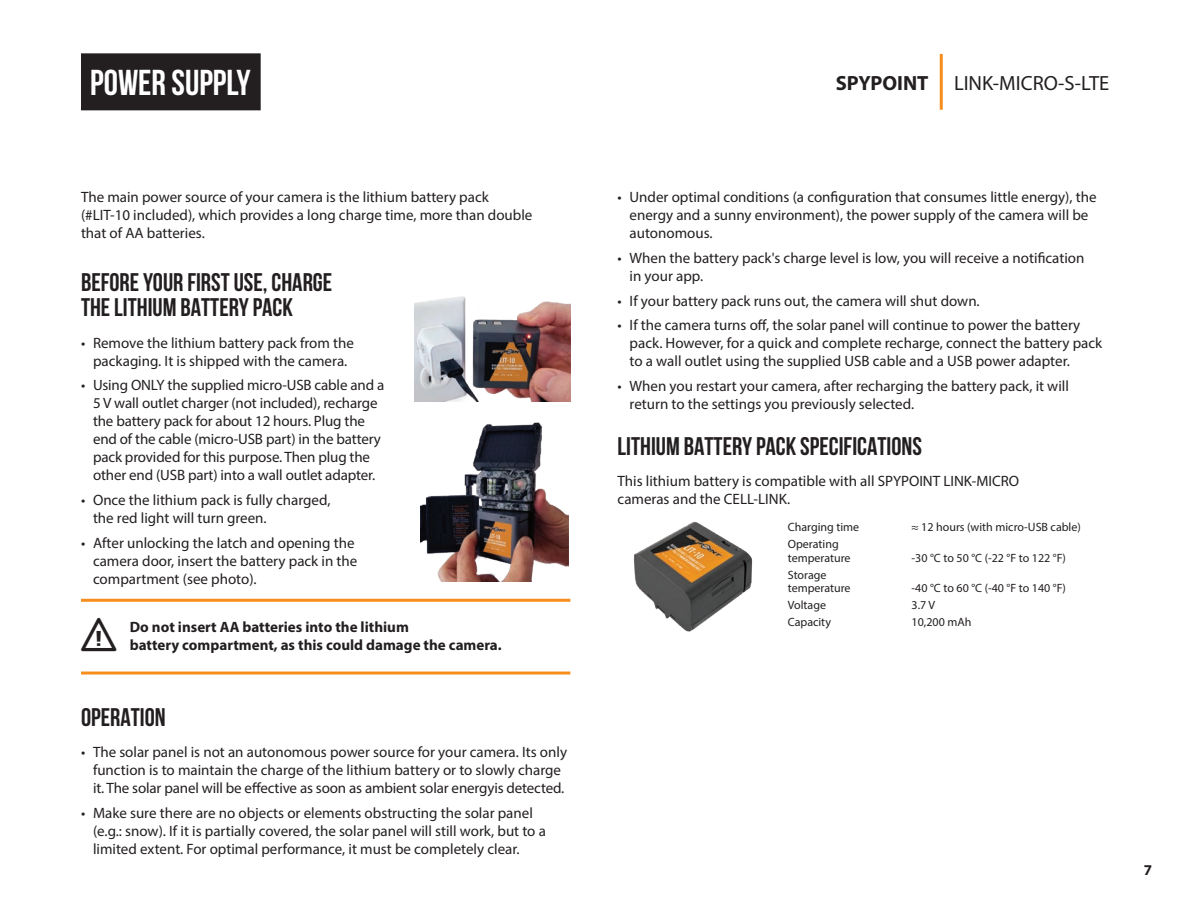
<style>
.page{position:relative;width:1188px;height:918px;background:#fff}
.page>*{position:absolute;margin:0;border:0;box-sizing:border-box;transform-origin:0 0}
.t1{font:700 36px "Bebas Neue";color:#fff}
.t2{font:700 25.5px/25.5px "Bebas Neue";color:#231f20}
.t3{font:20.55px "Myriad Pro";color:#231f20}
.t4{font:700 20.55px "Myriad Pro";color:#231f20}
.t5{font:15px/18px "Myriad Pro";color:#231f20}
.t6{font:700 15px/18px "Myriad Pro";color:#231f20}
.t7{font:12px/13.5px "Myriad Pro";color:#231f20}
</style>
<div class="page">
<hr style="left:940px;top:54px;width:3px;height:56px;background:#f68e1e">
<hr style="left:81px;top:599px;width:489px;height:3px;background:#f68e1e">
<hr style="left:81px;top:672px;width:489px;height:3px;background:#f68e1e">
<img style="left:414px;top:296px;width:157px;height:106px">
<img style="left:420px;top:422px;width:148px;height:159px">
<img style="left:634px;top:521px;width:119px;height:111px">
<div style="left:81px;top:53px;width:180px;height:57px;background:#231f20"></div>
<h1 class="t1" style="left:90px;top:63px;width:162px">POWER SUPPLY</h1>
<p class="t5" style="left:81px;top:188px;width:453px">The main power source of your camera is the lithium battery pack (#LIT-10 included), which provides a long charge time, more than double that of AA batteries.</p>
<h2 class="t2" style="left:81px;top:269px;width:253px">BEFORE YOUR FIRST USE, CHARGE<br>THE LITHIUM BATTERY PACK</h2>
<p class="t5" style="left:81px;top:333px;width:274px;text-align:center">• Remove the lithium battery pack from the packaging. It is shipped with the camera.</p>
<p class="t5" style="left:81px;top:376px;width:305px;text-align:center">• Using ONLY the supplied micro-USB cable and a 5 V wall outlet charger (not included), recharge the battery pack for about 12 hours. Plug the<br>end of the cable (micro-USB part) in the battery pack provided for this purpose. Then plug the other end (USB part) into a wall outlet adapter.</p>
<p class="t5" style="left:93px;top:491px;width:239px;text-indent:-12px">• Once the lithium pack is fully charged, the red light will turn green.</p>
<p class="t5" style="left:93px;top:534px;width:266px;text-indent:-12px">• After unlocking the latch and opening the camera door, insert the battery pack in the compartment (see photo).</p>
<p class="t6" style="left:130px;top:617px;width:373px">Do not insert AA batteries into the lithium<br>battery compartment, as this could damage the camera.</p>
<h2 class="t2" style="left:81px;top:704px;width:86px">OPERATION</h2>
<p class="t5" style="left:93px;top:743px;width:476px;text-indent:-12px">• The solar panel is not an autonomous power source for your camera. Its only function is to maintain the charge of the lithium battery or to slowly charge it. The solar panel will be effective as soon as ambient solar energyis detected.</p>
<p class="t5" style="left:93px;top:804px;width:454px;text-indent:-12px">• Make sure there are no objects or elements obstructing the solar panel (e.g.: snow). If it is partially covered, the solar panel will still work, but to a limited extent. For optimal performance, it must be completely clear.</p>
<h3 class="t4" style="left:836px;top:69px;width:94px">SPYPOINT</h3>
<h3 class="t3" style="left:954px;top:70px;width:157px">LINK-MICRO-S-LTE</h3>
<p class="t5" style="left:630px;top:188px;width:468px;text-indent:-12px">• Under optimal conditions (a configuration that consumes little energy), the energy and a sunny environment), the power supply of the camera will be autonomous.</p>
<p class="t5" style="left:630px;top:249px;width:456px;text-indent:-12px">• When the battery pack's charge level is low, you will receive a notification in your app.</p>
<p class="t5" style="left:618px;top:291px;width:364px">• If your battery pack runs out, the camera will shut down.</p>
<p class="t5" style="left:630px;top:316px;width:474px;text-indent:-12px">• If the camera turns off, the solar panel will continue to power the battery pack. However, for a quick and complete recharge, connect the battery pack to a wall outlet using the supplied USB cable and a USB power adapter.</p>
<p class="t5" style="left:630px;top:377px;width:441px;text-indent:-12px">• When you restart your camera, after recharging the battery pack, it will return to the settings you previously selected.</p>
<h2 class="t2" style="left:618px;top:433px;width:306px">LITHIUM BATTERY PACK SPECIFICATIONS</h2>
<p class="t5" style="left:618px;top:472px;width:403px">This lithium battery is compatible with all SPYPOINT LINK-MICRO cameras and the CELL-LINK.</p>
<p class="t7" style="left:788px;top:520px;width:73px">Charging time</p>
<p class="t7" style="left:912px;top:520px;width:171px">≈ 12 hours (with micro-USB cable)</p>
<p class="t7" style="left:788px;top:537px;width:64px">Operating temperature</p>
<p class="t7" style="left:912px;top:551px;width:156px">-30 °C to 50 °C (-22 °F to 122 °F)</p>
<p class="t7" style="left:788px;top:568px;width:64px">Storage temperature</p>
<p class="t7" style="left:912px;top:581px;width:156px">-40 °C to 60 °C (-40 °F to 140 °F)</p>
<p class="t7" style="left:788px;top:598px;width:40px">Voltage</p>
<p class="t7" style="left:912px;top:598px;width:25px">3.7 V</p>
<p class="t7" style="left:788px;top:615px;width:45px">Capacity</p>
<p class="t7" style="left:912px;top:615px;width:61px">10,200 mAh</p>
<p class="t6" style="left:1144px;top:861px;width:10px">7</p>
</div>
